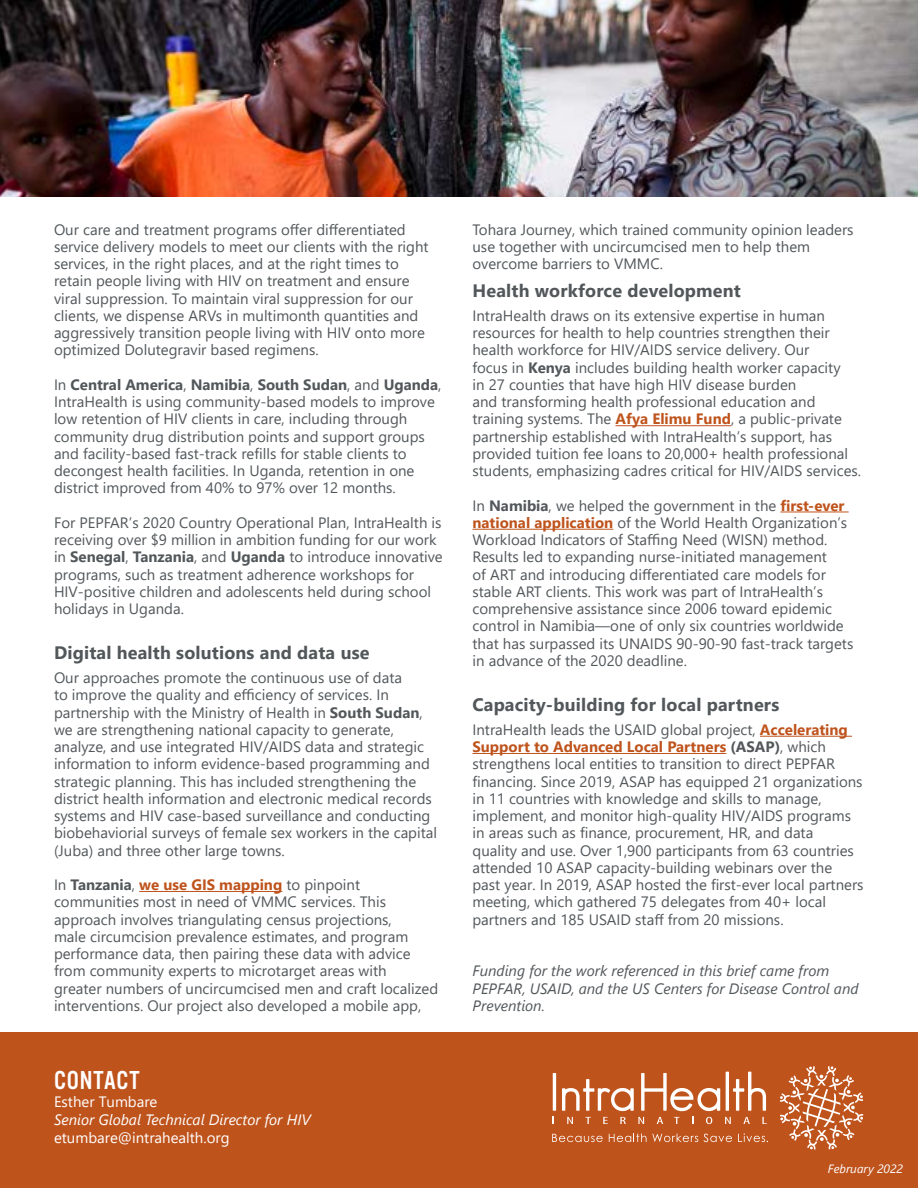
<style>
.page{position:relative;width:918px;height:1188px;background:#fff}
.page>*{position:absolute;margin:0;border:0;box-sizing:border-box;transform-origin:0 0}
.t1{font:27px "Alternate Got No 3 D";letter-spacing:.03em;color:#fff}
.t2{font:700 18px "Segoe UI";letter-spacing:.01em;color:#52575a}
.t3{font:15px/17.2px "Segoe UI";color:#52575a}
.t4{font:italic 15px/17.2px "Segoe UI";color:#52575a}
.t5{font:15px "Segoe UI";color:#fff}
.t6{font:italic 15px "Segoe UI";color:#fff}
.t7{font:italic 12px "Segoe UI";color:#fff}
.s1{font-weight:700}
.s2{font-weight:700;color:#bf531c}
</style>
<div class="page">
<hr style="left:139px;top:891px;width:143px;height:1px;background:#bf531c">
<hr style="left:615px;top:425px;width:116px;height:1px;background:#bf531c">
<hr style="left:780px;top:512px;width:69px;height:1px;background:#bf531c">
<hr style="left:472px;top:529px;width:141px;height:1px;background:#bf531c">
<hr style="left:760px;top:736px;width:92px;height:1px;background:#bf531c">
<hr style="left:472px;top:753px;width:254px;height:1px;background:#bf531c">
<div style="left:0;top:1032px;width:918px;height:156px;background:#bf531c"></div>
<svg style="left:553px;top:1073px;width:3px;height:38px"></svg>
<svg style="left:562px;top:1079px;width:72px;height:32px"></svg>
<svg style="left:641px;top:1073px;width:79px;height:38px"></svg>
<svg style="left:726px;top:1072px;width:40px;height:39px"></svg>
<svg style="left:567px;top:1117px;width:6px;height:7px"></svg>
<svg style="left:585px;top:1117px;width:6px;height:7px"></svg>
<svg style="left:603px;top:1117px;width:5px;height:7px"></svg>
<svg style="left:620px;top:1117px;width:6px;height:7px"></svg>
<svg style="left:638px;top:1117px;width:6px;height:7px"></svg>
<svg style="left:657px;top:1117px;width:6px;height:7px"></svg>
<svg style="left:674px;top:1117px;width:5px;height:7px"></svg>
<svg style="left:706px;top:1117px;width:6px;height:7px"></svg>
<svg style="left:725px;top:1117px;width:6px;height:7px"></svg>
<svg style="left:743px;top:1117px;width:7px;height:7px"></svg>
<svg style="left:762px;top:1117px;width:5px;height:7px"></svg>
<svg style="left:552px;top:1134px;width:51px;height:8px"></svg>
<svg style="left:609px;top:1134px;width:123px;height:8px"></svg>
<svg style="left:738px;top:1133px;width:30px;height:9px"></svg>
<svg style="left:780px;top:1066px;width:83px;height:84px"></svg>
<img style="left:0;top:0;width:918px;height:196px">
<p class="t3" style="left:54px;top:219px;width:376px">Our care and treatment programs offer differentiated service delivery models to meet our clients with the right services, in the right places, and at the right times to retain people living with HIV on treatment and ensure viral suppression. To maintain viral suppression for our clients, we dispense ARVs in multimonth quantities and aggressively transition people living with HIV onto more optimized Dolutegravir based regimens.</p>
<p class="t3" style="left:54px;top:375px;width:389px">In <span class="s1">Central America</span>, <span class="s1">Namibia</span>, <span class="s1">South Sudan</span>, and <span class="s1">Uganda</span>, IntraHealth is using community-based models to improve low retention of HIV clients in care, including through community drug distribution points and support groups and facility-based fast-track refills for stable clients to decongest health facilities. In Uganda, retention in one district improved from 40% to 97% over 12 months.</p>
<p class="t3" style="left:54px;top:513px;width:390px">For PEPFAR’s 2020 Country Operational Plan, IntraHealth is receiving over $9 million in ambition funding for our work in <span class="s1">Senegal</span>, <span class="s1">Tanzania</span>, and <span class="s1">Uganda</span> to introduce innovative programs, such as treatment adherence workshops for HIV-positive children and adolescents held during school holidays in Uganda.</p>
<p class="t2" style="left:54px;top:636px;width:317px">Digital health solutions and data use</p>
<p class="t3" style="left:54px;top:668px;width:385px">Our approaches promote the continuous use of data<br>to improve the quality and efficiency of services. In partnership with the Ministry of Health in <span class="s1">South Sudan</span>, we are strengthening national capacity to generate, analyze, and use integrated HIV/AIDS data and strategic information to inform evidence-based programming and strategic planning. This has included strengthening the district health information and electronic medical records systems and HIV case-based surveillance and conducting biobehaviorial surveys of female sex workers in the capital (Juba) and three other large towns.</p>
<p class="t3" style="left:54px;top:875px;width:386px">In <span class="s1">Tanzania</span>, <span class="s2">we use GIS mapping</span> to pinpoint communities most in need of VMMC services. This approach involves triangulating census projections,<br>male circumcision prevalence estimates, and program performance data, then pairing these data with advice from community experts to microtarget areas with<br>greater numbers of uncircumcised men and craft localized interventions. Our project also developed a mobile app,</p>
<h1 class="t1" style="left:54px;top:1066px;width:87px">CONTACT</h1>
<p class="t5" style="left:54px;top:1087px;width:105px">Esther Tumbare</p>
<p class="t6" style="left:54px;top:1105px;width:258px">Senior Global Technical Director for HIV</p>
<p class="t5" style="left:54px;top:1123px;width:177px">etumbare@intrahealth.org</p>
<p class="t3" style="left:472px;top:219px;width:383px">Tohara Journey, which trained community opinion leaders use together with uncircumcised men to help them overcome barriers to VMMC.</p>
<p class="t2" style="left:472px;top:274px;width:270px">Health workforce development</p>
<p class="t3" style="left:472px;top:306px;width:390px">IntraHealth draws on its extensive expertise in human resources for health to help countries strengthen their health workforce for HIV/AIDS service delivery. Our<br>focus in <span class="s1">Kenya</span> includes building health worker capacity<br>in 27 counties that have high HIV disease burden<br>and transforming health professional education and training systems. The <span class="s2">Afya Elimu Fund</span>, a public-private partnership established with IntraHealth’s support, has provided tuition fee loans to 20,000+ health professional students, emphasizing cadres critical for HIV/AIDS services.</p>
<p class="t3" style="left:472px;top:495px;width:382px">In <span class="s1">Namibia</span>, we helped the government in the <span class="s2">first-ever national application</span> of the World Health Organization’s Workload Indicators of Staffing Need (WISN) method.<br>Results led to expanding nurse-initiated management<br>of ART and introducing differentiated care models for stable ART clients. This work was part of IntraHealth’s comprehensive assistance since 2006 toward epidemic control in Namibia—one of only six countries worldwide that has surpassed its UNAIDS 90-90-90 fast-track targets in advance of the 2020 deadline.</p>
<p class="t2" style="left:472px;top:688px;width:308px">Capacity-building for local partners</p>
<p class="t3" style="left:472px;top:720px;width:393px">IntraHealth leads the USAID global project, <span class="s2">Accelerating Support to Advanced Local Partners</span> <span class="s1">(ASAP)</span>, which strengthens local entities to transition to direct PEPFAR financing. Since 2019, ASAP has equipped 21 organizations in 11 countries with knowledge and skills to manage, implement, and monitor high-quality HIV/AIDS programs in areas such as finance, procurement, HR, and data<br>quality and use. Over 1,900 participants from 63 countries attended 10 ASAP capacity-building webinars over the past year. In 2019, ASAP hosted the first-ever local partners meeting, which gathered 75 delegates from 40+ local partners and 185 USAID staff from 20 missions.</p>
<p class="t4" style="left:472px;top:960px;width:388px">Funding for the work referenced in this brief came from<br>PEPFAR, USAID, and the US Centers for Disease Control and<br>Prevention.</p>
<p class="t7" style="left:828px;top:1157px;width:77px">February 2022</p>
</div>
